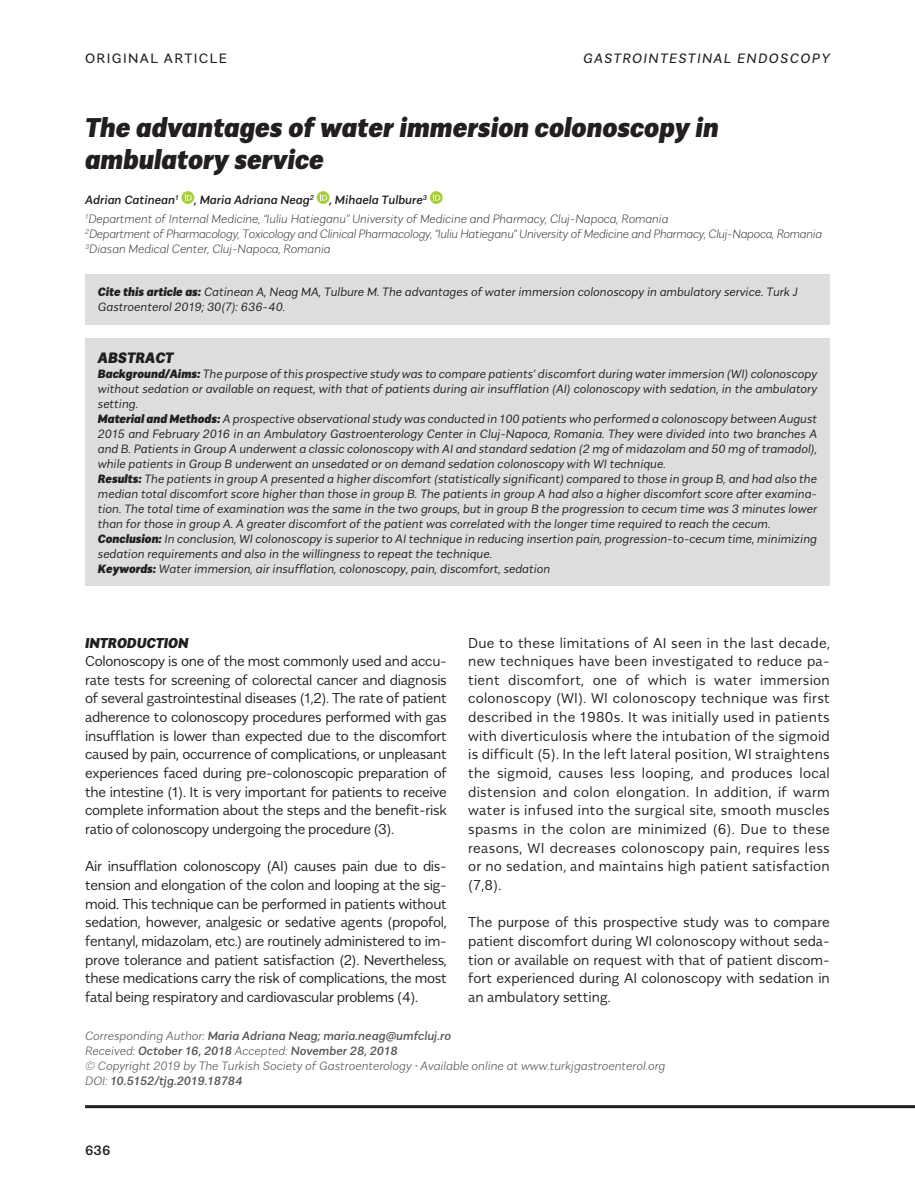
<style>
.page{position:relative;width:915px;height:1191px;background:#fff}
.page>*{position:absolute;margin:0;border:0;box-sizing:border-box;transform-origin:0 0}
.t1{font:italic 900 27px/31.5px "Alergia Normal";color:#231f20}
.t2{font:italic 900 15px "Alergia Normal";color:#231f20}
.t3{font:300 14.25px/18.6px "Alergia Normal";letter-spacing:-.01em;color:#231f20;text-align:justify}
.t4{font:italic 900 14.25px "Alergia Normal";color:#231f20}
.t5{font:italic 13.5px "Alergia Normal";letter-spacing:.1em;color:#231f20}
.t6{font:13.5px "Alergia Normal";letter-spacing:.1em;color:#231f20}
.Text_copy_justificat{font:500 13.5px "Alergia Normal";color:#231f20}
.t7{font:italic 300 12px/15px "Alergia Normal";color:#231f20;text-align:justify}
.t8{font:italic 300 expanded 12px "Alergia Normal";color:#231f20}
.t9{font:italic 500 12px "Alergia Normal";color:#57585a}
.t10{font:italic 300 expanded 12px "Alergia Normal";letter-spacing:-.02em;color:#231f20}
.t11{font:italic 200 12px "Alergia Normal";color:#57585a}
.t12{font:italic 500 12px "Alergia Normal";color:#231f20}
.s1{font-weight:900}
.s2{font-weight:200}
</style>
<div class="page">
<svg style="left:181px;top:191px;width:13px;height:13px"></svg>
<svg style="left:185px;top:193px;width:7px;height:7px"></svg>
<svg style="left:316px;top:191px;width:13px;height:13px"></svg>
<svg style="left:320px;top:193px;width:7px;height:7px"></svg>
<svg style="left:430px;top:191px;width:12px;height:13px"></svg>
<svg style="left:433px;top:193px;width:7px;height:7px"></svg>
<div style="left:85px;top:338px;width:744px;height:248px;background:#dcdddf"></div>
<hr style="left:85px;top:1105px;width:829px;height:3px;background:#231f20">
<div style="left:85px;top:274px;width:744px;height:50px;background:#dcdddf"></div>
<p class="t6" style="left:85px;top:48px;width:143px">ORIGINAL ARTICLE</p>
<p class="t5" style="left:583px;top:48px;width:248px">GASTROINTESTINAL ENDOSCOPY</p>
<p class="t1" style="left:85px;top:109px;width:635px">The advantages of water immersion colonoscopy in ambulatory service</p>
<p class="t12" style="left:85px;top:190px;width:95px">Adrian Catinean<sup>1</sup></p>
<p class="t12" style="left:194px;top:190px;width:121px">, Maria Adriana Neag<sup>2</sup></p>
<p class="t12" style="left:329px;top:190px;width:99px">, Mihaela Tulbure<sup>3</sup></p>
<p class="t8" style="left:85px;top:210px;width:584px"><sup>1</sup>Department of Internal Medicine, “Iuliu Hatieganu” University of Medicine and Pharmacy, Cluj-Napoca, Romania</p>
<p class="t10" style="left:85px;top:225px;width:738px"><sup>2</sup>Department of Pharmacology, Toxicology and Clinical Pharmacology, “Iuliu Hatieganu” University of Medicine and Pharmacy, Cluj-Napoca, Romania</p>
<p class="t8" style="left:85px;top:240px;width:247px"><sup>3</sup>Diasan Medical Center, Cluj-Napoca, Romania</p>
<p class="t7" style="left:98px;top:284px;width:701px"><span class="s1">Cite this article as:</span> Catinean A, Neag MA, Tulbure M. The advantages of water immersion colonoscopy in ambulatory service. Turk J<br>Gastroenterol 2019; 30(7): 636-40.</p>
<p class="t2" style="left:98px;top:345px;width:77px">ABSTRACT</p>
<p class="t7" style="left:98px;top:365px;width:720px"><span class="s1">Background/Aims:</span> The purpose of this prospective study was to compare patients’ discomfort during water immersion (WI) colonoscopy without sedation or available on request, with that of patients during air insufflation (AI) colonoscopy with sedation, in the ambulatory setting.</p>
<p class="t7" style="left:98px;top:410px;width:720px"><span class="s1">Material and Methods:</span> A prospective observational study was conducted in 100 patients who performed a colonoscopy between August 2015 and February 2016 in an Ambulatory Gastroenterology Center in Cluj-Napoca, Romania. They were divided into two branches A and B. Patients in Group A underwent a classic colonoscopy with AI and standard sedation (2 mg of midazolam and 50 mg of tramadol), while patients in Group B underwent an unsedated or on demand sedation colonoscopy with WI technique.</p>
<p class="t7" style="left:98px;top:470px;width:720px"><span class="s1">Results:</span> The patients in group A presented a higher discomfort (statistically significant) compared to those in group B, and had also the median total discomfort score higher than those in group B. The patients in group A had also a higher discomfort score after examina&shy;tion. The total time of examination was the same in the two groups, but in group B the progression to cecum time was 3 minutes lower than for those in group A. A greater discomfort of the patient was correlated with the longer time required to reach the cecum.</p>
<p class="t7" style="left:98px;top:530px;width:720px"><span class="s1">Conclusion:</span> In conclusion, WI colonoscopy is superior to AI technique in reducing insertion pain, progression-to-cecum time, minimizing sedation requirements and also in the willingness to repeat the technique.</p>
<p class="t7" style="left:98px;top:560px;width:454px"><span class="s1">Keywords:</span> Water immersion, air insufflation, colonoscopy, pain, discomfort, sedation</p>
<p class="t4" style="left:85px;top:631px;width:105px">INTRODUCTION</p>
<p class="t3" style="left:85px;top:650px;width:363px">Colonoscopy is one of the most commonly used and accu&shy;rate tests for screening of colorectal cancer and diagnosis of several gastrointestinal diseases (1,2). The rate of patient adherence to colonoscopy procedures performed with gas insufflation is lower than expected due to the discomfort caused by pain, occurrence of complications, or unpleasant experiences faced during pre-colonoscopic preparation of the intestine (1). It is very important for patients to receive complete information about the steps and the benefit-risk ratio of colonoscopy undergoing the procedure (3).</p>
<p class="t3" style="left:85px;top:856px;width:363px">Air insufflation colonoscopy (AI) causes pain due to dis&shy;tension and elongation of the colon and looping at the sig&shy;moid. This technique can be performed in patients without sedation, however, analgesic or sedative agents (propofol, fentanyl, midazolam, etc.) are routinely administered to im&shy;prove tolerance and patient satisfaction (2). Nevertheless, these medications carry the risk of complications, the most fatal being respiratory and cardiovascular problems (4).</p>
<p class="t3" style="left:468px;top:632px;width:363px">Due to these limitations of AI seen in the last decade, new techniques have been investigated to reduce pa&shy;tient discomfort, one of which is water immersion colonoscopy (WI). WI colonoscopy technique was first described in the 1980s. It was initially used in patients with diverticulosis where the intubation of the sigmoid is difficult (5). In the left lateral position, WI straightens the sigmoid, causes less looping, and produces local distension and colon elongation. In addition, if warm water is infused into the surgical site, smooth muscles spasms in the colon are minimized (6). Due to these reasons, WI decreases colonoscopy pain, requires less or no sedation, and maintains high patient satisfaction (7,8).</p>
<p class="t3" style="left:468px;top:912px;width:363px">The purpose of this prospective study was to compare patient discomfort during WI colonoscopy without seda&shy;tion or available on request with that of patient discom&shy;fort experienced during AI colonoscopy with sedation in an ambulatory setting.</p>
<p class="t9" style="left:85px;top:1026px;width:367px"><span class="s2">Corresponding Author:</span> Maria Adriana Neag; maria.neag@umfcluj.ro</p>
<p class="t9" style="left:85px;top:1041px;width:314px"><span class="s2">Received:</span> October 16, 2018 <span class="s2">Accepted:</span> November 28, 2018</p>
<p class="t11" style="left:85px;top:1056px;width:581px">© Copyright 2019 by The Turkish Society of Gastroenterology • Available online at www.turkjgastroenterol.org</p>
<p class="t9" style="left:85px;top:1071px;width:159px"><span class="s2">DOI:</span> 10.5152/tjg.2019.18784</p>
<p class="Text_copy_justificat" style="left:85px;top:1139px;width:27px">636</p>
</div>
